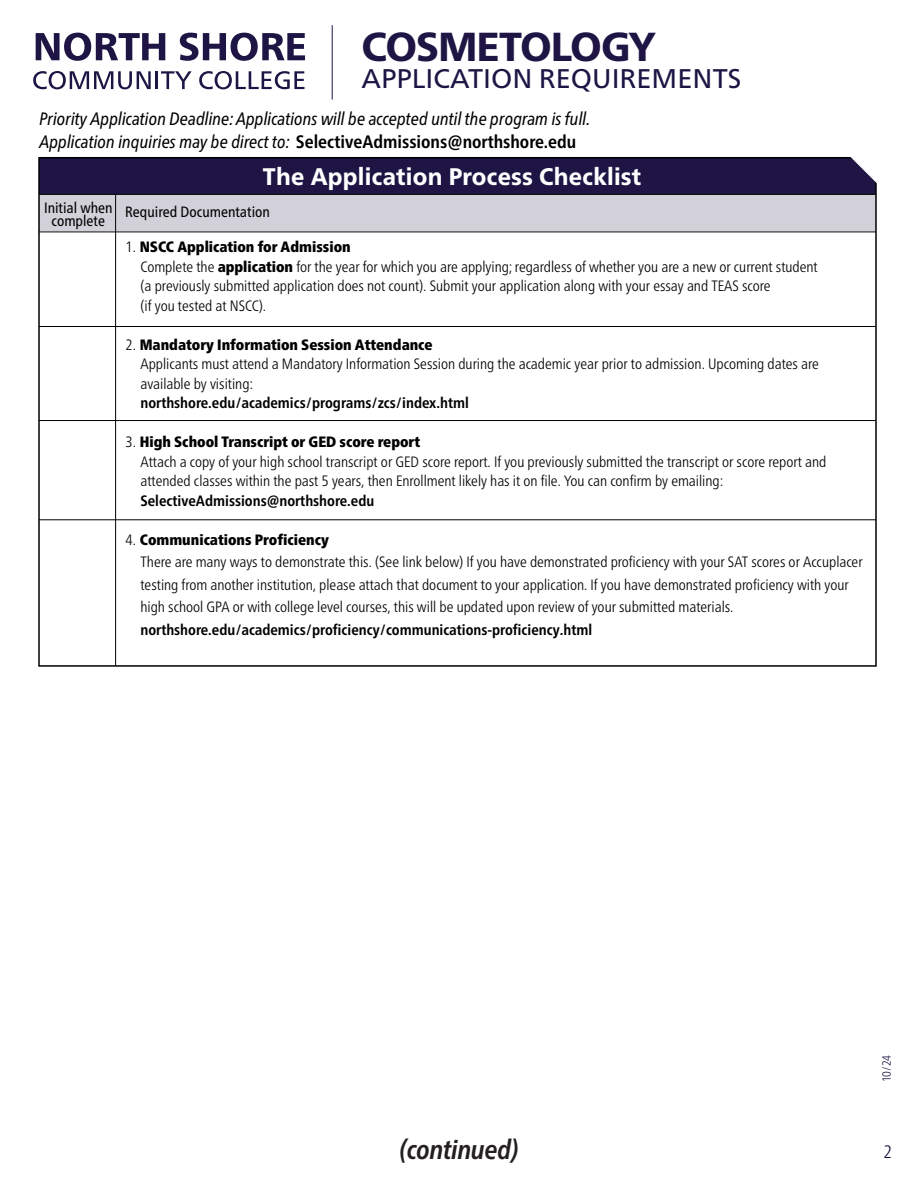
<style>
.page{position:relative;width:918px;height:1188px;background:#fff}
.page>*{position:absolute;margin:0;border:0;box-sizing:border-box;transform-origin:0 0}
.t1{font:800 40.5px "Frutiger Neue LT Pro";letter-spacing:-.025em;color:#1e1545}
.t2{font:27px "Frutiger Neue LT Pro";color:#1e1545}
.t3{font:italic 700 condensed 27px "Frutiger Neue LT Pro";letter-spacing:-.015em;color:#231f20}
.t4{font:800 24px "Frutiger Neue LT Pro";letter-spacing:.01em;color:#fff;scale:.95 1}
.t5{font:italic condensed 18px/22.5px "Frutiger Neue LT Pro";color:#010101}
.t6{font:300 condensed 18px "Frutiger Neue LT Pro";color:#1e1545}
.t7{font:300 condensed 15px/19.5px "Frutiger Neue LT Pro";color:#010101}
.t8{font:700 condensed 15px "Frutiger Neue LT Pro";color:#010101}
.t9{font:condensed 15px/13.5px "Frutiger Neue LT Pro";color:#010101;text-align:center}
.t10{font:300 condensed 12px "Frutiger Neue LT Pro";color:#1e1545}
.s1{font-weight:700;font-style:normal}
.s2{font-weight:900}
</style>
<div class="page">
<div style="left:39px;top:194px;width:837px;height:37px;background:#d2d1da"></div>
<div style="left:39px;top:158px;width:837px;height:36px;background:#1e1545"></div>
<hr style="left:115px;top:194px;width:1px;height:472px;background:#010101">
<hr style="left:39px;top:194px;width:837px;height:1px;background:#010101">
<hr style="left:39px;top:157px;width:837px;height:1px;background:#010101">
<hr style="left:39px;top:232px;width:837px;height:1px;background:#010101">
<hr style="left:39px;top:326px;width:837px;height:1px;background:#010101">
<hr style="left:39px;top:519px;width:837px;height:1px;background:#010101">
<svg style="left:36px;top:33px;width:129px;height:28px"></svg>
<svg style="left:180px;top:33px;width:125px;height:28px"></svg>
<svg style="left:33px;top:71px;width:159px;height:18px"></svg>
<svg style="left:199px;top:71px;width:106px;height:18px"></svg>
<hr style="left:332px;top:25px;width:1px;height:75px;background:#1e1545">
<svg style="left:850px;top:157px;width:27px;height:32px"></svg>
<hr style="left:39px;top:420px;width:837px;height:1px;background:#010101">
<h1 class="t1" style="left:361px;top:23px;width:296px">COSMETOLOGY</h1>
<h2 class="t2" style="left:361px;top:62px;width:381px">APPLICATION REQUIREMENTS</h2>
<p class="t5" style="left:39px;top:108px;width:552px">Priority Application Deadline: Applications will be accepted until the program is full.<br>Application inquiries may be direct to: <span class="s1">SelectiveAdmissions@northshore.edu</span></p>
<p class="t9" style="left:44px;top:201px;width:70px">Initial when complete</p>
<h3 class="t4" style="left:263px;top:162px;width:400px">The Application Process Checklist</h3>
<p class="t9" style="left:125px;top:205px;width:146px">Required Documentation</p>
<p class="t7" style="left:141px;top:237px;width:679px;text-indent:-15px">1. <span class="s2">NSCC Application for Admission<br></span>Complete the <span class="s2">application</span> for the year for which you are applying; regardless of whether you are a new or current student (a previously submitted application does not count). Submit your application along with your essay and TEAS score<br>(if you tested at NSCC).</p>
<p class="t7" style="left:141px;top:335px;width:680px;text-indent:-15px">2. <span class="s2">Mandatory Information Session Attendance<br></span>Applicants must attend a Mandatory Information Session during the academic year prior to admission. Upcoming dates are available by visiting:</p>
<p class="t8" style="left:141px;top:394px;width:330px">northshore.edu/academics/programs/zcs/index.html</p>
<p class="t7" style="left:141px;top:432px;width:687px;text-indent:-15px">3. <span class="s2">High School Transcript or GED score report<br></span>Attach a copy of your high school transcript or GED score report. If you previously submitted the transcript or score report and attended classes within the past 5 years, then Enrollment likely has it on file. You can confirm by emailing:</p>
<p class="t8" style="left:141px;top:492px;width:235px">SelectiveAdmissions@northshore.edu</p>
<p class="t7" style="left:141px;top:528px;width:724px;line-height:22.5px;text-indent:-15px">4. <span class="s2">Communications Proficiency<br></span>There are many ways to demonstrate this. (See link below) If you have demonstrated proficiency with your SAT scores or Accuplacer testing from another institution, please attach that document to your application. If you have demonstrated proficiency with your high school GPA or with college level courses, this will be updated upon review of your submitted materials.</p>
<p class="t8" style="left:141px;top:621px;width:453px">northshore.edu/academics/proficiency/communications-proficiency.html</p>
<h2 class="t3" style="left:399px;top:1133px;width:121px">(continued)</h2>
<p class="t10" style="left:879px;top:1082px;width:29px;rotate:-90deg">10/24</p>
<p class="t6" style="left:884px;top:1141px;width:10px">2</p>
</div>
